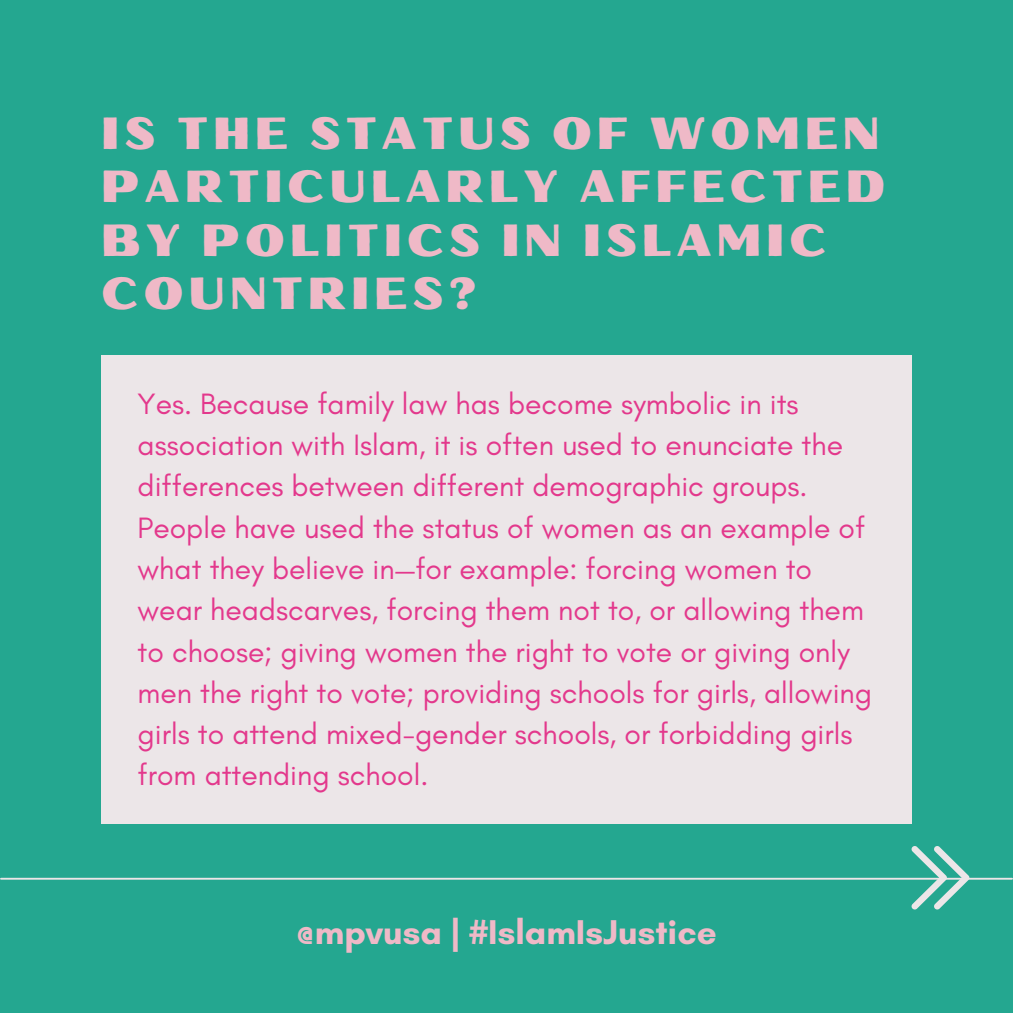
<style>
.page{position:relative;width:1013px;height:1013px;background:#fff}
.page>*{position:absolute;margin:0;border:0;box-sizing:border-box;transform-origin:0 0}
.t1{font:45px/53.5px "Oilvare Base";letter-spacing:.1em;color:#efb9c7}
.t2{font:700 35px "Glacial Indifference";color:#efb9c7}
.t3{font:30px/41.2px "Glacial Indifference";color:#e3388c}
</style>
<div class="page">
<div style="left:0;top:0;width:1012px;height:1012px;background:#24a790"></div>
<div style="left:101px;top:355px;width:810px;height:468px;background:#ece6e8"></div>
<hr style="left:1px;top:877px;width:1011px;height:2px;background:#ece6e8">
<svg style="left:911px;top:846px;width:58px;height:63px"></svg>
<p class="t1" style="left:101px;top:107px;width:785px">IS THE STATUS OF WOMEN<br>PARTICULARLY AFFECTED<br>BY POLITICS IN ISLAMIC<br>COUNTRIES?</p>
<p class="t3" style="left:138px;top:383px;width:736px">Yes. Because family law has become symbolic in its association with Islam, it is often used to enunciate the differences between different demographic groups.<br>People have used the status of women as an example of what they believe in—for example: forcing women to wear headscarves, forcing them not to, or allowing them to choose; giving women the right to vote or giving only men the right to vote; providing schools for girls, allowing girls to attend mixed-gender schools, or forbidding girls from attending school.</p>
<p class="t2" style="left:296px;top:910px;width:422px">@mpvusa | #IslamIsJustice</p>
</div>
